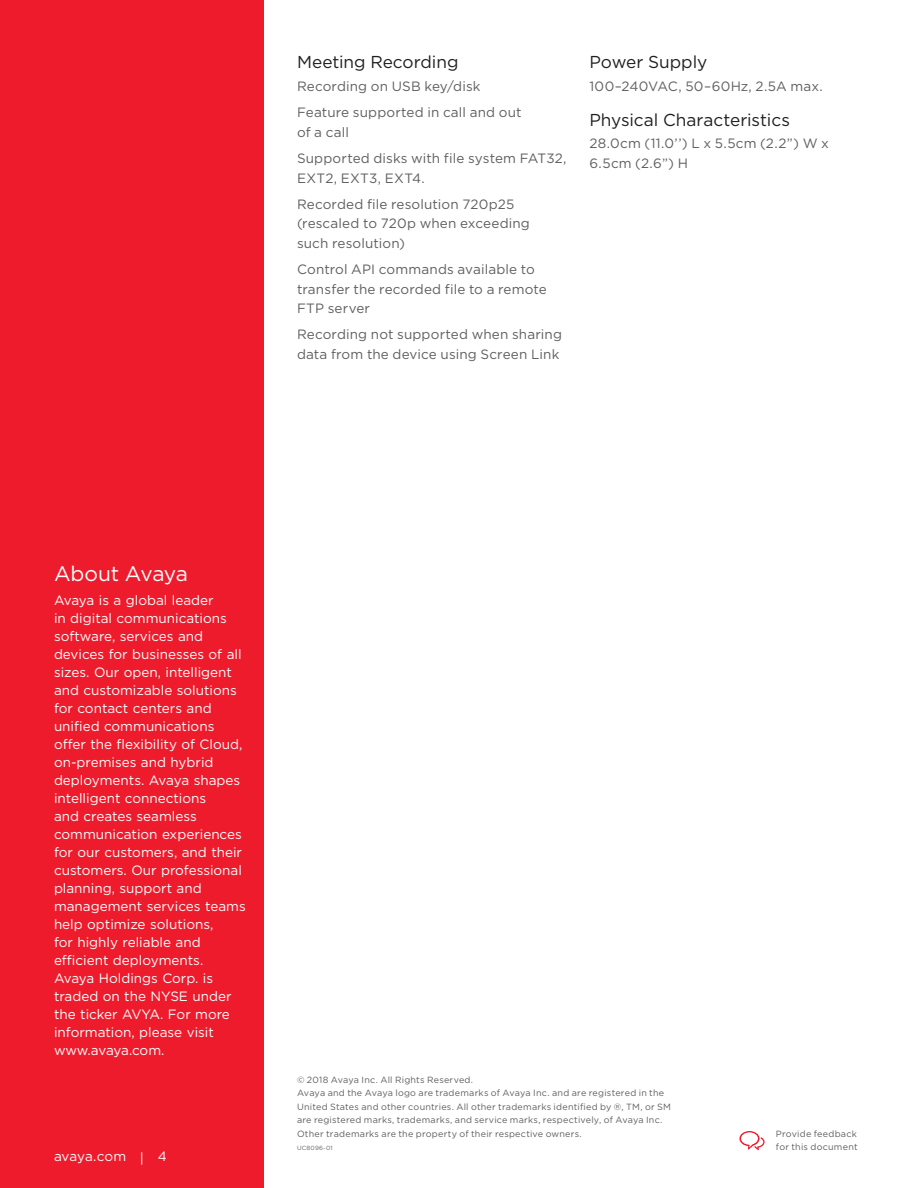
<style>
.page{position:relative;width:918px;height:1188px;background:#fff}
.page>*{position:absolute;margin:0;border:0;box-sizing:border-box;transform-origin:0 0}
.Boilerplate_Head{font:21px "Gotham";letter-spacing:-.015em;color:#fff}
.Body_Subhead{font:17.25px "Gotham";letter-spacing:-.005em;color:#231f20}
.Boilerplate_Copy{font:13.5px/18px "Gotham";color:#fff}
.specifications{font:13.5px/19.5px "Gotham";letter-spacing:.01em;color:#5f5f62}
.Legal{font:9px/13.5px "Gotham";letter-spacing:.025em;color:#5f5f62}
.Legal-2{font:6px "Gotham";letter-spacing:.04em;color:#5f5f62}
</style>
<div class="page">
<div style="left:0;top:0;width:264px;height:1188px;background:#ee1b2c"></div>
<svg style="left:739px;top:1131px;width:26px;height:19px"></svg>
<p class="Body_Subhead" style="left:297px;top:53px;width:163px">Meeting Recording</p>
<p class="specifications" style="left:297px;top:76px;width:185px">Recording on USB key/disk</p>
<p class="specifications" style="left:297px;top:103px;width:226px">Feature supported in call and out of a call</p>
<p class="specifications" style="left:297px;top:148px;width:271px">Supported disks with file system FAT32,<br>EXT2, EXT3, EXT4.</p>
<p class="specifications" style="left:297px;top:194px;width:234px">Recorded file resolution 720p25 (rescaled to 720p when exceeding such resolution)</p>
<p class="specifications" style="left:297px;top:259px;width:251px">Control API commands available to transfer the recorded file to a remote<br>FTP server</p>
<p class="specifications" style="left:297px;top:325px;width:267px">Recording not supported when sharing data from the device using Screen Link</p>
<p class="Body_Subhead" style="left:590px;top:53px;width:119px">Power Supply</p>
<p class="specifications" style="left:590px;top:76px;width:235px">100–240VAC, 50–60Hz, 2.5A max.</p>
<p class="Body_Subhead" style="left:590px;top:110px;width:202px">Physical Characteristics</p>
<p class="specifications" style="left:590px;top:134px;width:241px">28.0cm (11.0’’) L x 5.5cm (2.2”) W x<br>6.5cm (2.6”) H</p>
<p class="Boilerplate_Head" style="left:54px;top:562px;width:136px">About Avaya</p>
<p class="Boilerplate_Copy" style="left:54px;top:591px;width:193px">Avaya is a global leader<br>in digital communications software, services and devices for businesses of all sizes. Our open, intelligent and customizable solutions for contact centers and unified communications offer the flexibility of Cloud, on-premises and hybrid deployments. Avaya shapes intelligent connections<br>and creates seamless communication experiences for our customers, and their customers. Our professional planning, support and management services teams help optimize solutions,<br>for highly reliable and efficient deployments.<br>Avaya Holdings Corp. is traded on the NYSE under the ticker AVYA. For more information, please visit www.avaya.com.</p>
<p class="Boilerplate_Copy" style="left:54px;top:1147px;width:114px">avaya.com | 4</p>
<p class="Legal" style="left:297px;top:1073px;width:178px">© 2018 Avaya Inc. All Rights Reserved.</p>
<p class="Legal" style="left:297px;top:1086px;width:376px">Avaya and the Avaya logo are trademarks of Avaya Inc. and are registered in the United States and other countries. All other trademarks identified by ®, TM, or SM are registered marks, trademarks, and service marks, respectively, of Avaya Inc.<br>Other trademarks are the property of their respective owners.</p>
<p class="Legal-2" style="left:297px;top:1145px;width:37px">UC8096-01</p>
<p class="Legal" style="left:776px;top:1127px;width:83px">Provide feedback for this document</p>
</div>
